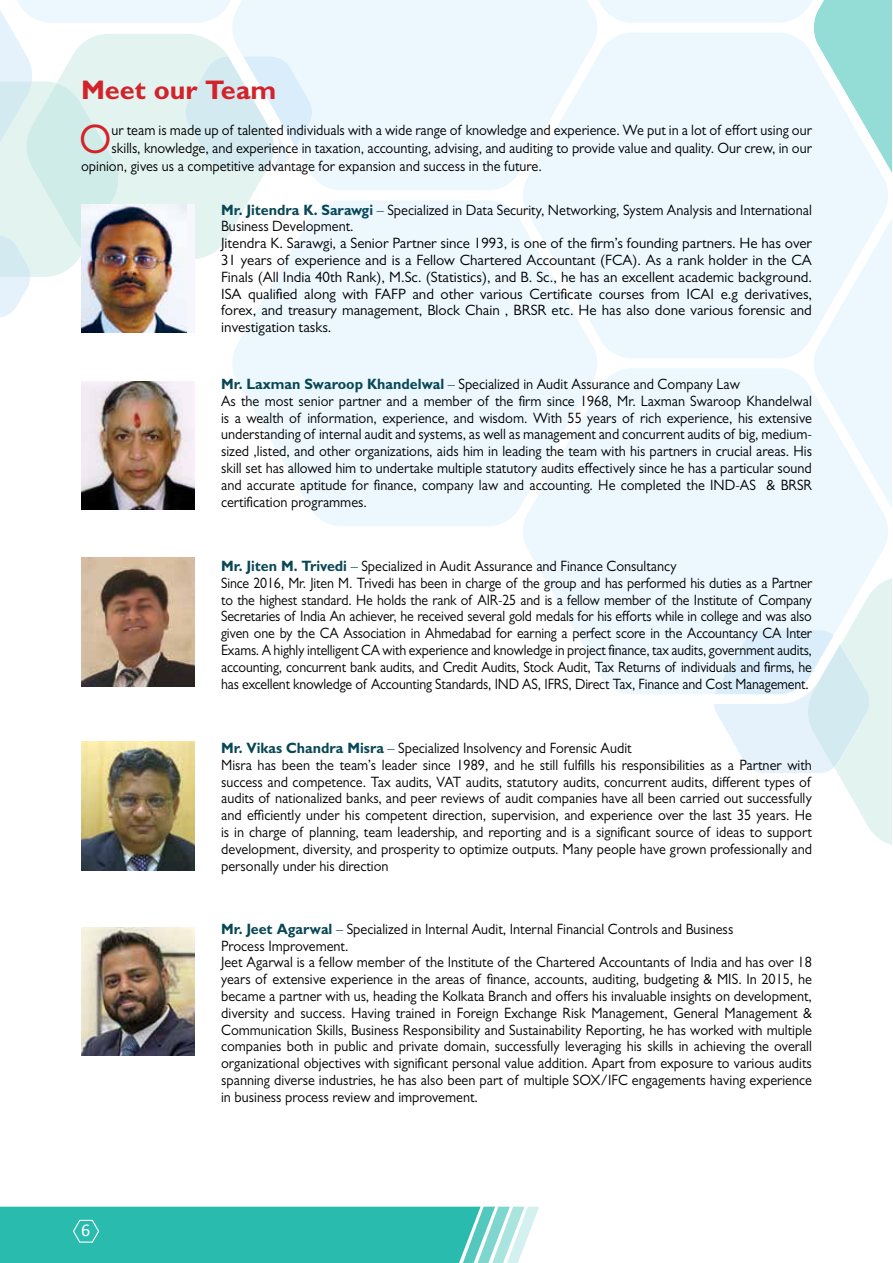
<style>
.page{position:relative;width:893px;height:1263px;background:#fff}
.page>*{position:absolute;margin:0;border:0;box-sizing:border-box;transform-origin:0 0}
.t1{font:41.4px "Gill Sans";color:#d2232a;scale:.95 1}
.t2{font:700 27px "Gill Sans";color:#d2232a}
.t3{font:18px "Calibri";color:#fff}
.t4{font:15px/16.8px "Gill Sans";color:#000;scale:.95 1}
.s1{font-weight:700;color:#084756}
.s2{color:#084756}
</style>
<div class="page">
<svg style="left:714px;top:704px;width:178px;height:141px"></svg>
<svg style="left:523px;top:536px;width:369px;height:168px;fill:#ecf8fe"></svg>
<svg style="left:232px;top:200px;width:279px;height:326px;background:#edf8fe"></svg>
<svg style="left:511px;top:0;width:381px;height:536px;background:#e9f7fc"></svg>
<svg style="left:318px;top:0;width:291px;height:200px;background:#edf8fe"></svg>
<svg style="left:0;top:0;width:318px;height:318px"></svg>
<svg style="left:0;top:1207px;width:539px;height:56px;background:#3bc0b5"></svg>
<div style="left:81px;top:204px;width:114px;height:129px;background:#f5f7fc"></div>
<img style="left:81px;top:204px;width:106px;height:129px">
<img style="left:81px;top:558px;width:114px;height:128px">
<img style="left:81px;top:381px;width:114px;height:129px">
<img style="left:81px;top:742px;width:114px;height:128px">
<img style="left:81px;top:927px;width:114px;height:128px">
<h2 class="t2" style="left:81px;top:74px;width:197px">Meet our Team</h2>
<h1 class="t1" style="left:79px;top:116px;width:36px">O</h1>
<p class="t4" style="left:112px;top:122px;width:739px">ur team is made up of talented individuals with a wide range of knowledge and experience. We put in a lot of effort using our</p>
<p class="t4" style="left:112px;top:140px;width:739px">skills, knowledge, and experience in taxation, accounting, advising, and auditing to provide value and quality. Our crew, in our</p>
<p class="t4" style="left:81px;top:158px;width:487px">opinion, gives us a competitive advantage for expansion and success in the future.</p>
<p class="t4" style="left:221px;top:201px;width:623px"><span class="s1">Mr. Jitendra K. Sarawgi</span> <span class="s2">–</span> Specialized in Data Security, Networking, System Analysis and International Business Development.<br>Jitendra K. Sarawgi, a Senior Partner since 1993, is one of the firm’s founding partners. He has over 31 years of experience and is a Fellow Chartered Accountant (FCA). As a rank holder in the CA Finals (All India 40th Rank), M.Sc. (Statistics), and B. Sc., he has an excellent academic background.<br>ISA qualified along with FAFP and other various Certificate courses from ICAI e.g derivatives, forex, and treasury management, Block Chain , BRSR etc. He has also done various forensic and investigation tasks.</p>
<p class="t4" style="left:221px;top:375px;width:623px"><span class="s1">Mr. Laxman Swaroop Khandelwal</span> <span class="s2">–</span> Specialized in Audit Assurance and Company Law<br>As the most senior partner and a member of the firm since 1968, Mr. Laxman Swaroop Khandelwal is a wealth of information, experience, and wisdom. With 55 years of rich experience, his extensive understanding of internal audit and systems, as well as management and concurrent audits of big, medium&shy;sized ,listed, and other organizations, aids him in leading the team with his partners in crucial areas. His skill set has allowed him to undertake multiple statutory audits effectively since he has a particular sound and accurate aptitude for finance, company law and accounting. He completed the IND-AS &amp; BRSR certification programmes.</p>
<p class="t4" style="left:221px;top:557px;width:624px"><span class="s1">Mr. Jiten M. Trivedi</span> <span class="s2">–</span> Specialized in Audit Assurance and Finance Consultancy<br>Since 2016, Mr. Jiten M. Trivedi has been in charge of the group and has performed his duties as a Partner to the highest standard. He holds the rank of AIR-25 and is a fellow member of the Institute of Company Secretaries of India An achiever, he received several gold medals for his efforts while in college and was also given one by the CA Association in Ahmedabad for earning a perfect score in the Accountancy CA Inter Exams. A highly intelligent CA with experience and knowledge in project finance, tax audits, government audits, accounting, concurrent bank audits, and Credit Audits, Stock Audit, Tax Returns of individuals and firms, he has excellent knowledge of Accounting Standards, IND AS, IFRS, Direct Tax, Finance and Cost Management.</p>
<p class="t4" style="left:221px;top:739px;width:623px"><span class="s1">Mr. Vikas Chandra Misra</span> <span class="s2">–</span> Specialized Insolvency and Forensic Audit<br>Misra has been the team’s leader since 1989, and he still fulfills his responsibilities as a Partner with success and competence. Tax audits, VAT audits, statutory audits, concurrent audits, different types of audits of nationalized banks, and peer reviews of audit companies have all been carried out successfully and efficiently under his competent direction, supervision, and experience over the last 35 years. He is in charge of planning, team leadership, and reporting and is a significant source of ideas to support development, diversity, and prosperity to optimize outputs. Many people have grown professionally and personally under his direction</p>
<p class="t3" style="left:81px;top:1217px;width:11px">6</p>
<p class="t4" style="left:221px;top:920px;width:623px"><span class="s1">Mr. Jeet Agarwal</span> <span class="s2">–</span> Specialized in Internal Audit, Internal Financial Controls and Business<br>Process Improvement.<br>Jeet Agarwal is a fellow member of the Institute of the Chartered Accountants of India and has over 18 years of extensive experience in the areas of finance, accounts, auditing, budgeting &amp; MIS. In 2015, he became a partner with us, heading the Kolkata Branch and offers his invaluable insights on development, diversity and success. Having trained in Foreign Exchange Risk Management, General Management &amp; Communication Skills, Business Responsibility and Sustainability Reporting, he has worked with multiple companies both in public and private domain, successfully leveraging his skills in achieving the overall organizational objectives with significant personal value addition. Apart from exposure to various audits spanning diverse industries, he has also been part of multiple SOX/IFC engagements having experience in business process review and improvement.</p>
</div>
